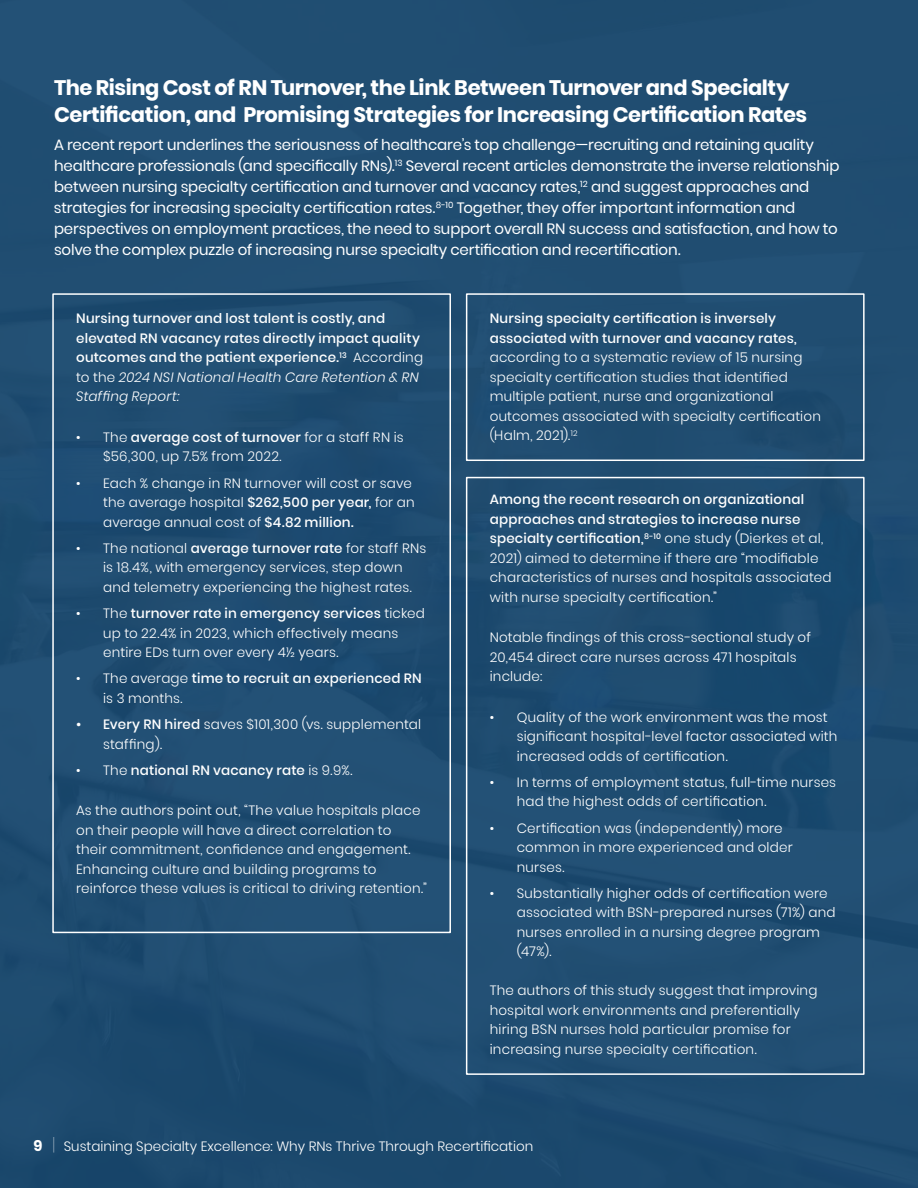
<style>
.page{position:relative;width:918px;height:1188px;background:#204d71}
.page>*{position:absolute;margin:0;border:0;box-sizing:border-box;transform-origin:0 0}
.t1{font:700 21px/27px "Poppins";letter-spacing:-.02em;color:#fff}
.t2{font:100 18px "Poppins";color:#fff}
.t3{font:15px/21px "Poppins";letter-spacing:-.01em;color:#fff}
.t4{font:700 15px "Poppins";color:#fff}
.t5{font:300 13.5px/19.5px "Poppins";letter-spacing:.015em;color:#fff}
.t6{font:500 13.5px/19.5px "Poppins";letter-spacing:.015em;color:#fff}
.s1{font-weight:300}
.s2{font-weight:300;font-style:italic}
.s3{font-weight:500}
</style>
<div class="page">
<div style="left:466px;top:293px;width:399px;height:168px;border:2px solid #fff"></div>
<div style="left:52px;top:293px;width:399px;height:640px;border:2px solid #fff"></div>
<div style="left:466px;top:477px;width:399px;height:598px;border:2px solid #fff"></div>
<p class="t1" style="left:54px;top:74px;width:755px">The Rising Cost of RN Turnover, the Link Between Turnover and Specialty<br>Certification, and Promising Strategies for Increasing Certification Rates</p>
<p class="t3" style="left:54px;top:134px;width:787px">A recent report underlines the seriousness of healthcare’s top challenge—recruiting and retaining quality healthcare professionals (and specifically RNs).<sup>13</sup> Several recent articles demonstrate the inverse relationship between nursing specialty certification and turnover and vacancy rates,<sup>12</sup> and suggest approaches and strategies for increasing specialty certification rates.<sup>8-10</sup> Together, they offer important information and perspectives on employment practices, the need to support overall RN success and satisfaction, and how to solve the complex puzzle of increasing nurse specialty certification and recertification.</p>
<p class="t6" style="left:76px;top:309px;width:349px">Nursing turnover and lost talent is costly, and elevated RN vacancy rates directly impact quality outcomes and the patient experience.<sup>13</sup> <span class="s1">According to the</span> <span class="s2">2024 NSI National Health Care Retention &amp; RN Staffing Report:</span></p>
<p class="t5" style="left:103px;top:428px;width:302px;text-indent:-27px">• The <span class="s3">average cost of turnover</span> for a staff RN is $56,300, up 7.5% from 2022.</p>
<p class="t5" style="left:103px;top:473px;width:313px;text-indent:-27px">• Each % change in RN turnover will cost or save the average hospital <span class="s3">$262,500 per year,</span> for an average annual cost of <span class="s3">$4.82 million.</span></p>
<p class="t5" style="left:103px;top:539px;width:325px;text-indent:-27px">• The national <span class="s3">average turnover rate</span> for staff RNs is 18.4%, with emergency services, step down and telemetry experiencing the highest rates.</p>
<p class="t5" style="left:103px;top:604px;width:323px;text-indent:-27px">• The <span class="s3">turnover rate in emergency services</span> ticked up to 22.4% in 2023, which effectively means entire EDs turn over every 4½ years.</p>
<p class="t6" style="left:103px;top:669px;width:320px;text-indent:-27px"><span class="s1">• The average</span> time to recruit an experienced RN <span class="s1">is 3 months.</span></p>
<p class="t5" style="left:103px;top:715px;width:319px;text-indent:-27px"><span class="s3">• Every RN hired</span> saves $101,300 (vs. supplemental staffing).</p>
<p class="t6" style="left:76px;top:761px;width:278px"><span class="s1">• The</span> national RN vacancy rate <span class="s1">is 9.9%.</span></p>
<p class="t5" style="left:76px;top:801px;width:352px">As the authors point out, “The value hospitals place on their people will have a direct correlation to<br>their commitment, confidence and engagement.<br>Enhancing culture and building programs to reinforce these values is critical to driving retention.”</p>
<p class="t5" style="left:490px;top:309px;width:333px"><span class="s3">Nursing specialty certification is inversely associated with turnover and vacancy rates, </span>according to a systematic review of 15 nursing specialty certification studies that identified multiple patient, nurse and organizational outcomes associated with specialty certification (Halm, 2021).<sup>12</sup></p>
<p class="t5" style="left:490px;top:490px;width:343px"><span class="s3">Among the recent research on organizational approaches and strategies to increase nurse specialty certification,</span><sup>8-10</sup> one study (Dierkes et al, 2021) aimed to determine if there are “modifiable characteristics of nurses and hospitals associated with nurse specialty certification.”</p>
<p class="t5" style="left:490px;top:628px;width:323px">Notable findings of this cross-sectional study of<br>20,454 direct care nurses across 471 hospitals include:</p>
<p class="t5" style="left:517px;top:707px;width:322px;text-indent:-27px">• Quality of the work environment was the most significant hospital-level factor associated with increased odds of certification.</p>
<p class="t5" style="left:517px;top:773px;width:321px;text-indent:-27px">• In terms of employment status, full-time nurses had the highest odds of certification.</p>
<p class="t5" style="left:517px;top:818px;width:278px;text-indent:-27px">• Certification was (independently) more common in more experienced and older nurses.</p>
<p class="t5" style="left:517px;top:884px;width:320px;text-indent:-27px">• Substantially higher odds of certification were associated with BSN-prepared nurses (71%) and nurses enrolled in a nursing degree program (47%).</p>
<p class="t5" style="left:490px;top:981px;width:329px">The authors of this study suggest that improving hospital work environments and preferentially hiring BSN nurses hold particular promise for increasing nurse specialty certification.</p>
<p class="t4" style="left:34px;top:1137px;width:11px">9</p>
<p class="t2" style="left:52px;top:1135px;width:5px">|</p>
<p class="t5" style="left:64px;top:1136px;width:471px">Sustaining Specialty Excellence: Why RNs Thrive Through Recertification</p>
</div>
